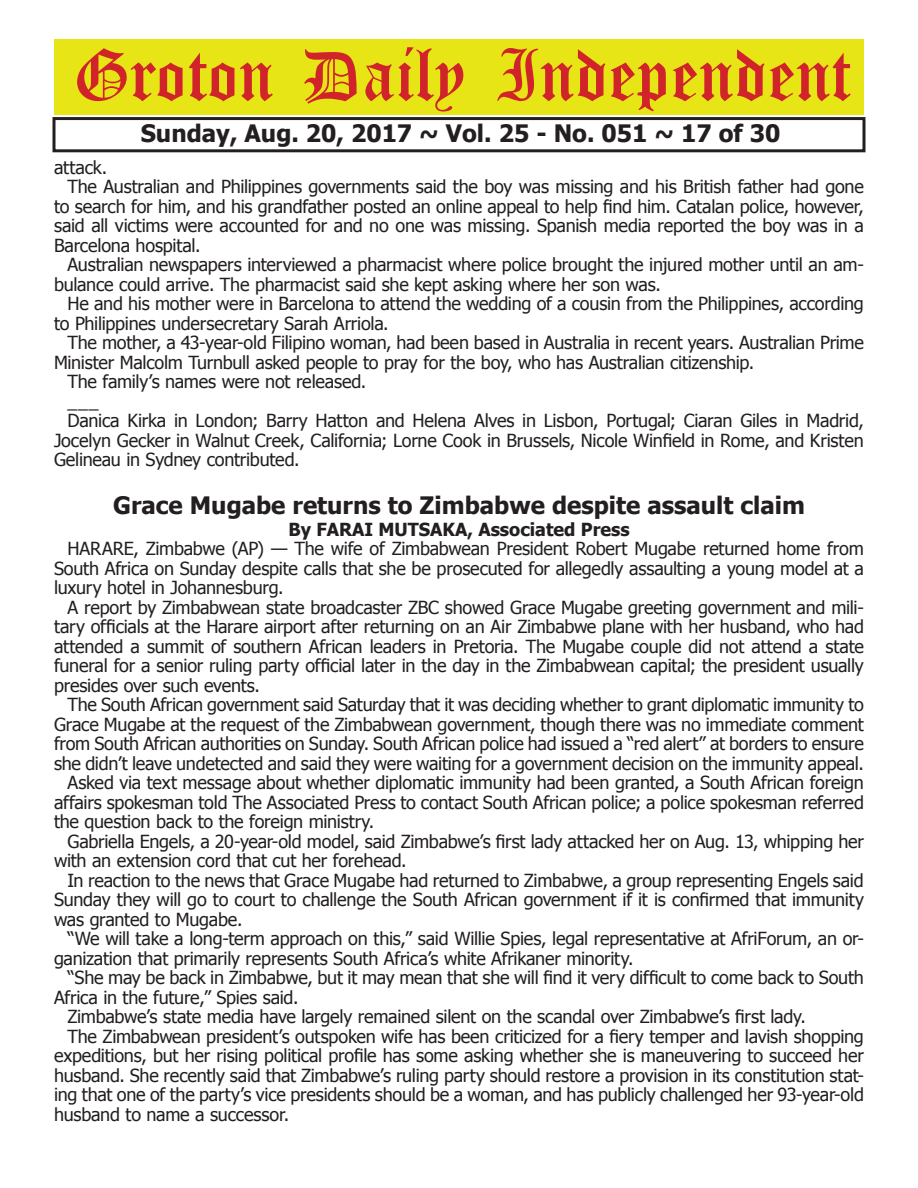
<style>
.page{position:relative;width:918px;height:1188px;background:#fff}
.page>*{position:absolute;margin:0;border:0;box-sizing:border-box;transform-origin:0 0}
.t1{font:54px "Old English Five";color:#d1232a}
.t2{font:700 24px "Tahoma";color:#231f20}
.t3{font:18px/19.5px "Tahoma";letter-spacing:-.015em;color:#231f20;text-align:justify}
.t4{font:700 18px "Tahoma";color:#231f20}
</style>
<div class="page">
<div style="left:52px;top:117px;width:814px;height:35px;border:3px solid #231f20"></div>
<div style="left:54px;top:40px;width:810px;height:75px;background:#e7e515"></div>
<h1 class="t1" style="left:73px;top:50px;width:779px">Groton Daily Independent</h1>
<h2 class="t2" style="left:141px;top:116px;width:641px">Sunday, Aug. 20, 2017 ~ Vol. 25 - No. 051 ~ 17 of 30</h2>
<p class="t3" style="left:54px;top:156px;width:55px">attack.</p>
<p class="t3" style="left:68px;top:176px;width:798px">The Australian and Philippines governments said the boy was missing and his British father had gone</p>
<p class="t3" style="left:54px;top:195px;width:811px">to search for him, and his grandfather posted an online appeal to help find him. Catalan police, however,</p>
<p class="t3" style="left:54px;top:215px;width:811px">said all victims were accounted for and no one was missing. Spanish media reported the boy was in a</p>
<p class="t3" style="left:54px;top:234px;width:148px">Barcelona hospital.</p>
<p class="t3" style="left:68px;top:254px;width:798px">Australian newspapers interviewed a pharmacist where police brought the injured mother until an am-</p>
<p class="t3" style="left:54px;top:273px;width:608px">bulance could arrive. The pharmacist said she kept asking where her son was.</p>
<p class="t3" style="left:68px;top:293px;width:798px">He and his mother were in Barcelona to attend the wedding of a cousin from the Philippines, according</p>
<p class="t3" style="left:54px;top:312px;width:336px">to Philippines undersecretary Sarah Arriola.</p>
<p class="t3" style="left:68px;top:332px;width:798px">The mother, a 43-year-old Filipino woman, had been based in Australia in recent years. Australian Prime</p>
<p class="t3" style="left:54px;top:351px;width:702px">Minister Malcolm Turnbull asked people to pray for the boy, who has Australian citizenship.</p>
<p class="t3" style="left:68px;top:371px;width:300px">The family’s names were not released.</p>
<p class="t3" style="left:68px;top:390px;width:33px">___</p>
<p class="t3" style="left:68px;top:410px;width:798px">Danica Kirka in London; Barry Hatton and Helena Alves in Lisbon, Portugal; Ciaran Giles in Madrid,</p>
<p class="t3" style="left:54px;top:429px;width:811px">Jocelyn Gecker in Walnut Creek, California; Lorne Cook in Brussels, Nicole Winfield in Rome, and Kristen</p>
<p class="t3" style="left:54px;top:449px;width:247px">Gelineau in Sydney contributed.</p>
<h2 class="t2" style="left:113px;top:489px;width:693px">Grace Mugabe returns to Zimbabwe despite assault claim</h2>
<p class="t4" style="left:288px;top:517px;width:343px">By FARAI MUTSAKA, Associated Press</p>
<p class="t3" style="left:54px;top:538px;width:812px;text-indent:14px">HARARE, Zimbabwe (AP) — The wife of Zimbabwean President Robert Mugabe returned home from South Africa on Sunday despite calls that she be prosecuted for allegedly assaulting a young model at a luxury hotel in Johannesburg.</p>
<p class="t3" style="left:54px;top:597px;width:812px;text-indent:14px">A report by Zimbabwean state broadcaster ZBC showed Grace Mugabe greeting government and mili&shy;tary officials at the Harare airport after returning on an Air Zimbabwe plane with her husband, who had attended a summit of southern African leaders in Pretoria. The Mugabe couple did not attend a state funeral for a senior ruling party official later in the day in the Zimbabwean capital; the president usually presides over such events.</p>
<p class="t3" style="left:68px;top:694px;width:798px">The South African government said Saturday that it was deciding whether to grant diplomatic immunity to</p>
<p class="t3" style="left:54px;top:714px;width:811px">Grace Mugabe at the request of the Zimbabwean government, though there was no immediate comment</p>
<p class="t3" style="left:54px;top:733px;width:811px">from South African authorities on Sunday. South African police had issued a “red alert” at borders to ensure</p>
<p class="t3" style="left:54px;top:753px;width:811px">she didn’t leave undetected and said they were waiting for a government decision on the immunity appeal.</p>
<p class="t3" style="left:68px;top:772px;width:798px">Asked via text message about whether diplomatic immunity had been granted, a South African foreign</p>
<p class="t3" style="left:54px;top:792px;width:812px">affairs spokesman told The Associated Press to contact South African police; a police spokesman referred</p>
<p class="t3" style="left:54px;top:811px;width:322px">the question back to the foreign ministry.</p>
<p class="t3" style="left:68px;top:831px;width:798px">Gabriella Engels, a 20-year-old model, said Zimbabwe’s first lady attacked her on Aug. 13, whipping her</p>
<p class="t3" style="left:54px;top:850px;width:354px">with an extension cord that cut her forehead.</p>
<p class="t3" style="left:68px;top:870px;width:798px">In reaction to the news that Grace Mugabe had returned to Zimbabwe, a group representing Engels said</p>
<p class="t3" style="left:54px;top:889px;width:812px">Sunday they will go to court to challenge the South African government if it is confirmed that immunity</p>
<p class="t3" style="left:54px;top:909px;width:190px">was granted to Mugabe.</p>
<p class="t3" style="left:68px;top:928px;width:798px">“We will take a long-term approach on this,” said Willie Spies, legal representative at AfriForum, an or-</p>
<p class="t3" style="left:54px;top:948px;width:581px">ganization that primarily represents South Africa’s white Afrikaner minority.</p>
<p class="t3" style="left:68px;top:967px;width:798px">“She may be back in Zimbabwe, but it may mean that she will find it very difficult to come back to South</p>
<p class="t3" style="left:54px;top:987px;width:246px">Africa in the future,” Spies said.</p>
<p class="t3" style="left:68px;top:1006px;width:740px">Zimbabwe’s state media have largely remained silent on the scandal over Zimbabwe’s first lady.</p>
<p class="t3" style="left:68px;top:1026px;width:798px">The Zimbabwean president’s outspoken wife has been criticized for a fiery temper and lavish shopping</p>
<p class="t3" style="left:54px;top:1045px;width:811px">expeditions, but her rising political profile has some asking whether she is maneuvering to succeed her</p>
<p class="t3" style="left:54px;top:1065px;width:811px">husband. She recently said that Zimbabwe’s ruling party should restore a provision in its constitution stat-</p>
<p class="t3" style="left:54px;top:1084px;width:811px">ing that one of the party’s vice presidents should be a woman, and has publicly challenged her 93-year-old</p>
<p class="t3" style="left:54px;top:1104px;width:237px">husband to name a successor.</p>
</div>
